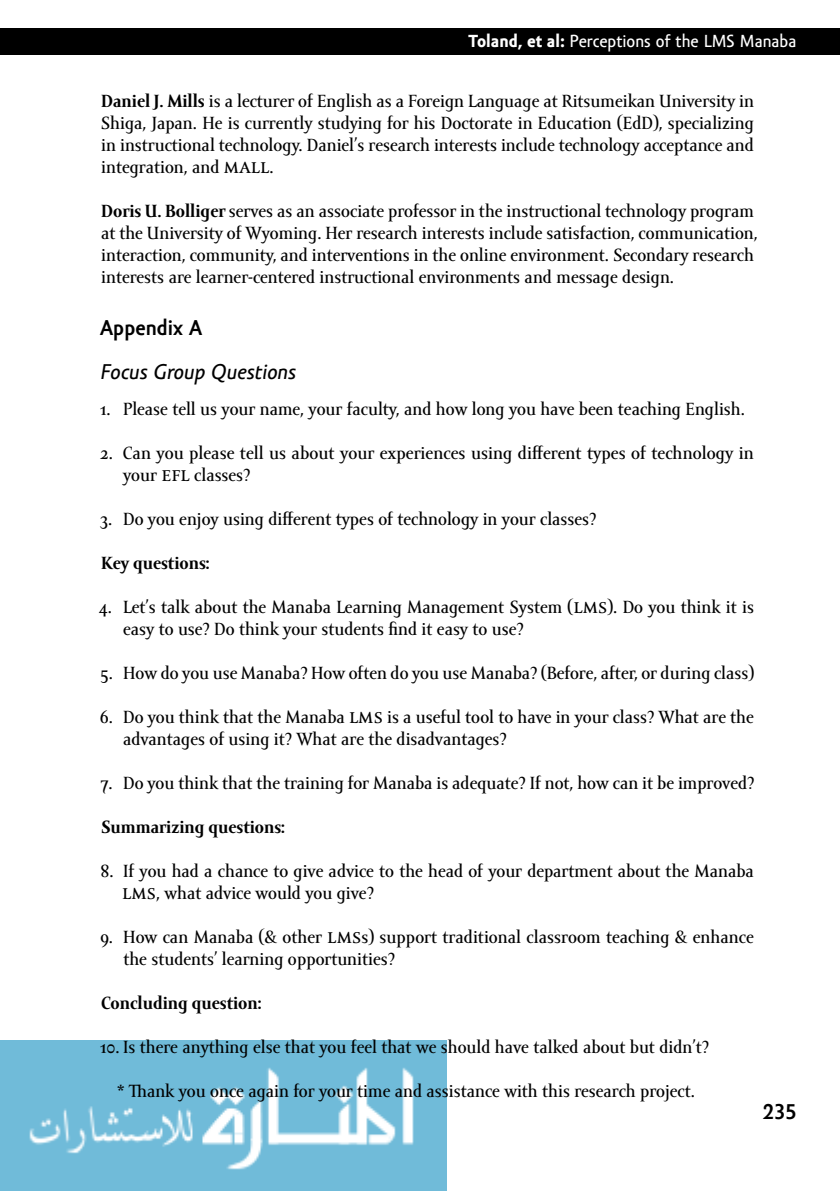
<style>
.page{position:relative;width:840px;height:1191px;background:#fff}
.page>*{position:absolute;margin:0;border:0;box-sizing:border-box;transform-origin:0 0}
.t1{font:italic 22px "Amor Sans Text Pro";color:#000}
.t2{font:700 22px "Amor Sans Pro";color:#000}
.t3{font:18px/22px "Amor Serif Text Pro";color:#000}
.t4{font:700 18px "Amor Serif Text Pro";color:#000}
.t5{font:18px "Amor Sans Text Pro";color:#fff}
.s1{font-weight:700}
.s2{font-family:"Amor Serif Pro";font-size:23px}
</style>
<div class="page">
<img style="left:0;top:1041px;width:446px;height:150px">
<div style="left:0;top:28px;width:839px;height:27px;background:#000"></div>
<p class="t5" style="left:468px;top:31px;width:329px"><span class="s1">Toland, et al:</span> Perceptions of the LMS Manaba</p>
<p class="t3" style="left:101px;top:91px;width:654px;text-align:justify"><span class="s1">Daniel J. Mills</span> is a lecturer of English as a Foreign Language at Ritsumeikan University in Shiga, Japan. He is currently studying for his Doctorate in Education (EdD), specializing in instructional technology. Daniel’s research interests include technology acceptance and integration, and <span class="s2">mall</span>.</p>
<p class="t3" style="left:101px;top:201px;width:657px"><span class="s1">Doris U. Bolliger</span> serves as an associate professor in the instructional technology program at the University of Wyoming. Her research interests include satisfaction, communication, interaction, community, and interventions in the online environment. Secondary research interests are learner-centered instructional environments and message design.</p>
<p class="t2" style="left:100px;top:315px;width:103px">Appendix A</p>
<p class="t1" style="left:101px;top:360px;width:197px">Focus Group Questions</p>
<p class="t3" style="left:100px;top:399px;width:646px">1. Please tell us your name, your faculty, and how long you have been teaching English.</p>
<p class="t3" style="left:123px;top:443px;width:631px;text-indent:-23px">2. Can you please tell us about your experiences using different types of technology in your <span class="s2">efl</span> classes?</p>
<p class="t3" style="left:100px;top:509px;width:497px">3. Do you enjoy using different types of technology in your classes?</p>
<p class="t4" style="left:101px;top:553px;width:110px">Key questions:</p>
<p class="t3" style="left:123px;top:597px;width:632px;text-indent:-24px">4. Let’s talk about the Manaba Learning Management System (<span class="s2">lms</span>). Do you think it is easy to use? Do think your students find it easy to use?</p>
<p class="t3" style="left:100px;top:663px;width:655px">5. How do you use Manaba? How often do you use Manaba? (Before, after, or during class)</p>
<p class="t3" style="left:123px;top:707px;width:632px;text-indent:-23px">6. Do you think that the Manaba <span class="s2">lms</span> is a useful tool to have in your class? What are the advantages of using it? What are the disadvantages?</p>
<p class="t3" style="left:100px;top:773px;width:655px">7. Do you think that the training for Manaba is adequate? If not, how can it be improved?</p>
<p class="t4" style="left:101px;top:817px;width:185px">Summarizing questions:</p>
<p class="t3" style="left:122px;top:861px;width:632px;text-indent:-22px">8. If you had a chance to give advice to the head of your department about the Manaba <span class="s2">lms</span>, what advice would you give?</p>
<p class="t3" style="left:123px;top:927px;width:631px;text-indent:-23px">9. How can Manaba (&amp; other <span class="s2">lms</span>s) support traditional classroom teaching &amp; enhance the students’ learning opportunities?</p>
<p class="t4" style="left:101px;top:993px;width:162px">Concluding question:</p>
<p class="t3" style="left:100px;top:1037px;width:610px">10. Is there anything else that you feel that we should have talked about but didn’t?</p>
<p class="t3" style="left:117px;top:1081px;width:579px">* Thank you once again for your time and assistance with this research project.</p>
<p class="t2" style="left:762px;top:1099px;width:35px">235</p>
</div>
